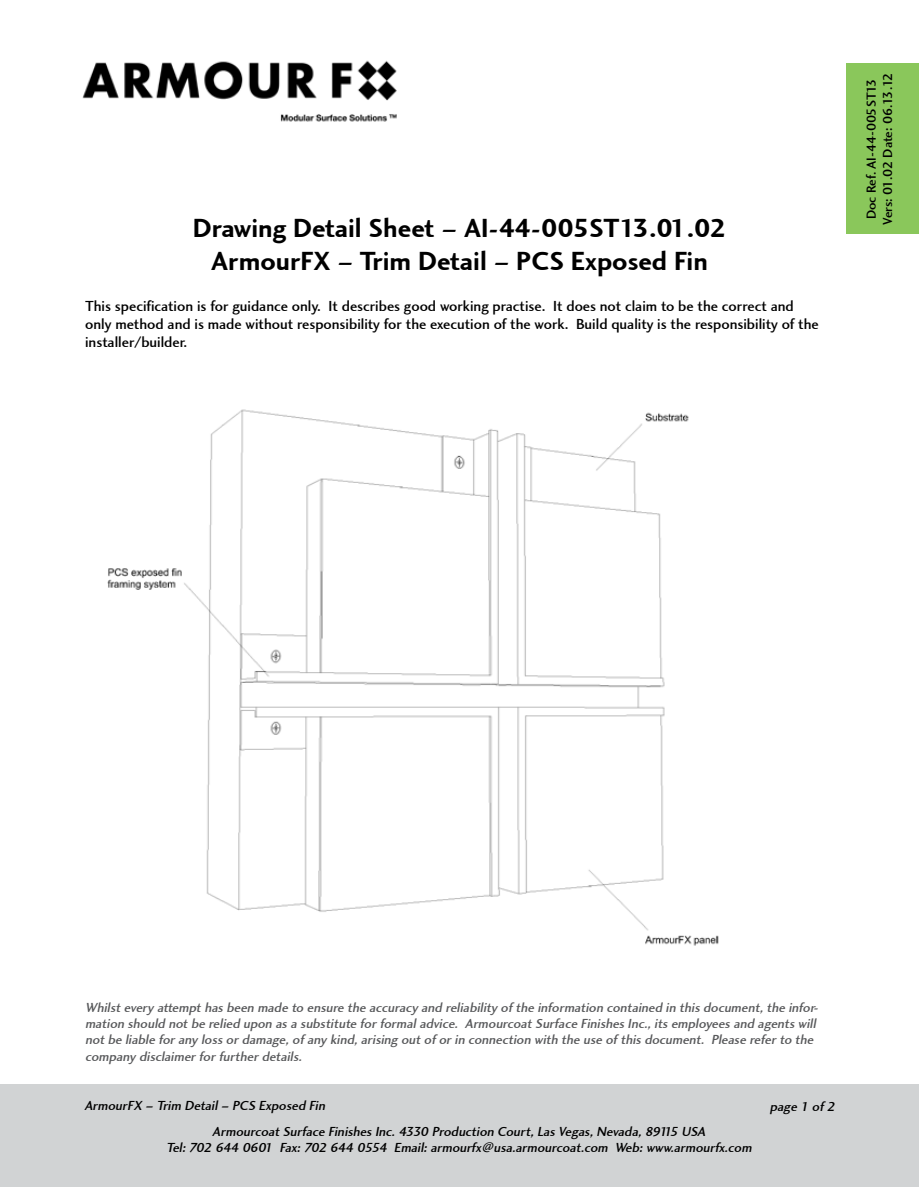
<style>
.page{position:relative;width:919px;height:1187px;background:#fff}
.page>*{position:absolute;margin:0;border:0;box-sizing:border-box;transform-origin:0 0}
.t1{font:27px/32.4px "Charlotte Sans Bold LET";color:#000;text-align:center}
.t2{font:15px/18px "Charlotte Sans Medium LET";color:#000}
.t3{font:italic 13.5px/16.2px "Charlotte Sans Medium LET";color:#58595b}
.t4{font:italic 13.5px/16.2px "Charlotte Sans Medium LET";color:#000;text-align:center}
.t5{font:13.5px/16.2px "Charlotte Sans Medium LET";letter-spacing:-.02em;color:#000;text-align:center}
</style>
<div class="page">
<img style="left:82px;top:60px;width:315px;height:62px">
<img style="left:107px;top:409px;width:612px;height:537px">
<div style="left:846px;top:64px;width:72px;height:170px;background:#8ac75b"></div>
<div style="left:0;top:1084px;width:918px;height:102px;background:#d1d3d4"></div>
<h1 class="t1" style="left:193px;top:212px;width:535px">Drawing Detail Sheet – AI-44-005ST13.01.02<br>ArmourFX – Trim Detail – PCS Exposed Fin</h1>
<p class="t2" style="left:85px;top:297px;width:735px">This specification is for guidance only. It describes good working practise. It does not claim to be the correct and only method and is made without responsibility for the execution of the work. Build quality is the responsibility of the installer/builder.</p>
<p class="t5" style="left:863px;top:225px;width:153px;rotate:-90deg">Doc Ref. AI-44-005ST13<br>Vers: 01.02 Date: 06.13.12</p>
<p class="t3" style="left:85px;top:999px;width:737px">Whilstevery attempthas been made to ensure the accuracy and reliability of the information contained in this document,the infor&shy;mation should notbe relied upon as a substitute forformaladvice. ArmourcoatSurface Finishes Inc.,its employees and agents will notbe liable forany loss ordamage,of any kind,arising outof orin connection with the use of this document. Please referto the company disclaimerforfurtherdetails.</p>
<p class="t4" style="left:84px;top:1097px;width:245px">ArmourFX – Trim Detail– PCS Exposed Fin</p>
<p class="t4" style="left:769px;top:1098px;width:69px">page 1 of 2</p>
<p class="t4" style="left:166px;top:1123px;width:589px">ArmourcoatSurface Finishes Inc.4330 Production Court,Las Vegas,Nevada,89115 USA<br>Tel:702 644 0601 Fax:702 644 0554 Email:armourfx@usa.armourcoat.com Web:www.armourfx.com</p>
</div>
